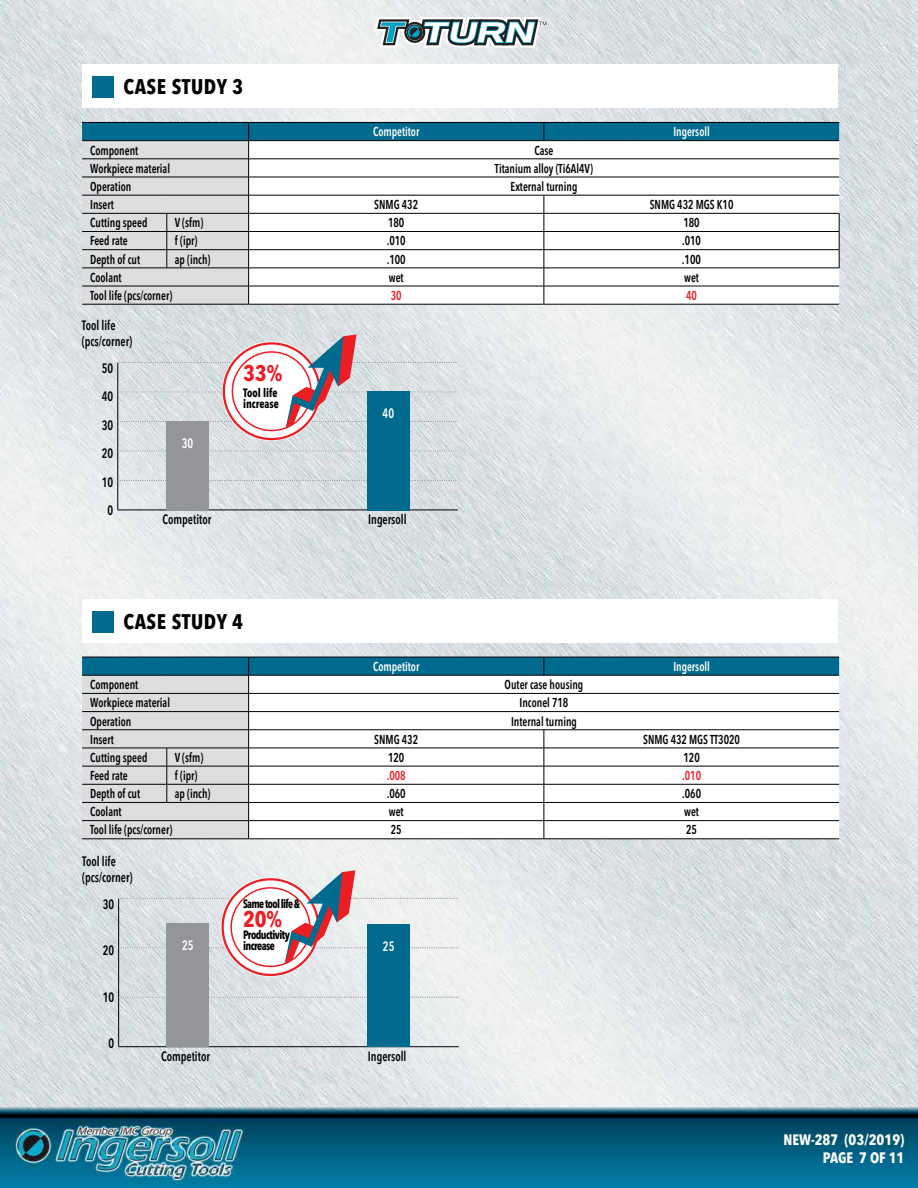
<style>
.page{position:relative;width:918px;height:1188px;background:#fff}
.page>*{position:absolute;margin:0;border:0;box-sizing:border-box;transform-origin:0 0}
.t1{font:700 condensed 22.5px "Avenir Next LT Pro";color:#ed1d24}
.t2{font:700 condensed 21px "Avenir Next LT Pro";letter-spacing:.025em;color:#000}
.t3{font:700 condensed 15px/18px "Avenir Next LT Pro";color:#fff;text-align:right}
.t4{font:600 condensed 13.5px/28.5px "Avenir Next LT Pro";color:#000;scale:.85 1}
.t5{font:600 condensed 13.5px "Avenir Next LT Pro";color:#fff;scale:.85 1}
.t6{font:600 condensed 12.75px "Avenir Next LT Pro";color:#000;scale:.85 1}
.t7{font:600 condensed 12.75px "Avenir Next LT Pro";color:#fff;scale:.85 1}
.t8{font:600 condensed 12.75px "Avenir Next LT Pro";color:#ed1d24;scale:.85 1}
.t9{font:700 condensed 12px/10.5px "Avenir Next LT Pro";letter-spacing:-.05em;color:#000;scale:.9 1}
.t10{font:700 condensed 12px/10.5px "Avenir Next LT Pro";color:#000;scale:.9 1}
.t11{font:700 condensed 12px "Avenir Next LT Pro";letter-spacing:-.05em;color:#000;scale:.88 1}
</style>
<div class="page">
<img style="left:0;top:0;width:918px;height:1188px">
<svg style="left:374px;top:17px;width:173px;height:31px"></svg>
<hr style="left:118px;top:421px;width:1px;height:30px;background:#000">
<hr style="left:118px;top:480px;width:1px;height:30px;background:#000">
<hr style="left:118px;top:510px;width:170px;height:1px;background:#000">
<hr style="left:288px;top:510px;width:170px;height:1px;background:#000">
<svg style="left:118px;top:451px;width:340px;height:30px;background:#d9dee2"></svg>
<div style="left:367px;top:392px;width:43px;height:119px;background:#006b8e"></div>
<div style="left:166px;top:421px;width:43px;height:90px;background:#939598"></div>
<svg style="left:222px;top:341px;width:99px;height:100px"></svg>
<svg style="left:118px;top:335px;width:340px;height:94px"></svg>
<hr style="left:118px;top:948px;width:1px;height:49px;background:#000">
<hr style="left:118px;top:997px;width:1px;height:49px;background:#000">
<hr style="left:118px;top:1046px;width:171px;height:1px;background:#000">
<hr style="left:289px;top:1046px;width:170px;height:1px;background:#000">
<svg style="left:119px;top:997px;width:340px;height:1px"></svg>
<div style="left:367px;top:924px;width:43px;height:123px;background:#006b8e"></div>
<div style="left:167px;top:923px;width:42px;height:124px;background:#939598"></div>
<svg style="left:221px;top:877px;width:99px;height:100px"></svg>
<svg style="left:118px;top:870px;width:341px;height:94px"></svg>
<div style="left:82px;top:65px;width:756px;height:43px;background:#fff"></div>
<div style="left:93px;top:77px;width:21px;height:21px;background:#006b8e"></div>
<svg style="left:82px;top:122px;width:758px;height:182px"></svg>
<hr style="left:82px;top:122px;width:85px;height:1px;background:#000">
<hr style="left:167px;top:122px;width:82px;height:1px;background:#000">
<hr style="left:249px;top:122px;width:295px;height:1px;background:#000">
<hr style="left:544px;top:122px;width:295px;height:1px;background:#000">
<hr style="left:82px;top:304px;width:85px;height:1px;background:#000">
<hr style="left:167px;top:304px;width:82px;height:1px;background:#000">
<hr style="left:249px;top:304px;width:295px;height:1px;background:#000">
<hr style="left:544px;top:304px;width:295px;height:1px;background:#000">
<hr style="left:82px;top:286px;width:85px;height:1px;background:#000">
<hr style="left:167px;top:286px;width:82px;height:1px;background:#000">
<div style="left:82px;top:599px;width:756px;height:44px;background:#fff"></div>
<div style="left:93px;top:611px;width:21px;height:22px;background:#006b8e"></div>
<svg style="left:82px;top:658px;width:757px;height:180px"></svg>
<hr style="left:82px;top:657px;width:85px;height:1px;background:#000">
<hr style="left:167px;top:657px;width:82px;height:1px;background:#000">
<hr style="left:249px;top:657px;width:295px;height:1px;background:#000">
<hr style="left:544px;top:657px;width:295px;height:1px;background:#000">
<hr style="left:82px;top:838px;width:85px;height:1px;background:#000">
<hr style="left:167px;top:838px;width:82px;height:1px;background:#000">
<hr style="left:249px;top:838px;width:295px;height:1px;background:#000">
<hr style="left:544px;top:838px;width:295px;height:1px;background:#000">
<hr style="left:82px;top:820px;width:85px;height:1px;background:#000">
<hr style="left:167px;top:820px;width:82px;height:1px;background:#000">
<h2 class="t2" style="left:124px;top:74px;width:121px">CASE STUDY 3</h2>
<p class="t7" style="left:373px;top:124px;width:56px">Competitor</p>
<p class="t7" style="left:673px;top:124px;width:45px">Ingersoll</p>
<p class="t6" style="left:90px;top:142px;width:58px">Component</p>
<p class="t6" style="left:535px;top:142px;width:24px">Case</p>
<p class="t6" style="left:90px;top:161px;width:96px">Workpiece material</p>
<p class="t6" style="left:495px;top:161px;width:117px">Titanium alloy (Ti6Al4V)</p>
<p class="t6" style="left:90px;top:179px;width:50px">Operation</p>
<p class="t6" style="left:511px;top:179px;width:80px">External turning</p>
<p class="t6" style="left:90px;top:197px;width:29px">Insert</p>
<p class="t6" style="left:374px;top:197px;width:53px">SNMG 432</p>
<p class="t6" style="left:650px;top:197px;width:100px">SNMG 432 MGS K10</p>
<p class="t6" style="left:90px;top:215px;width:69px">Cutting speed</p>
<p class="t6" style="left:175px;top:215px;width:35px">V (sfm)</p>
<p class="t6" style="left:388px;top:215px;width:21px">180</p>
<p class="t6" style="left:683px;top:215px;width:21px">180</p>
<p class="t6" style="left:90px;top:233px;width:46px">Feed rate</p>
<p class="t6" style="left:175px;top:233px;width:28px">f (ipr)</p>
<p class="t6" style="left:387px;top:233px;width:24px">.010</p>
<p class="t6" style="left:682px;top:233px;width:24px">.010</p>
<p class="t6" style="left:90px;top:251px;width:60px">Depth of cut</p>
<p class="t6" style="left:175px;top:251px;width:43px">ap (inch)</p>
<p class="t6" style="left:387px;top:251px;width:24px">.100</p>
<p class="t6" style="left:682px;top:251px;width:24px">.100</p>
<p class="t6" style="left:90px;top:270px;width:39px">Coolant</p>
<p class="t6" style="left:389px;top:270px;width:19px">wet</p>
<p class="t6" style="left:684px;top:270px;width:19px">wet</p>
<p class="t6" style="left:90px;top:288px;width:98px">Tool life (pcs/corner)</p>
<p class="t8" style="left:391px;top:288px;width:14px">30</p>
<p class="t8" style="left:686px;top:288px;width:14px">40</p>
<p class="t4" style="left:82px;top:317px;width:61px;line-height:16.2px">Tool life (pcs/corner)</p>
<p class="t4" style="left:102px;top:354px;width:15px;text-align:center">50<br>40<br>30<br>20<br>10<br>0</p>
<p class="t5" style="left:182px;top:435px;width:15px">30</p>
<h1 class="t1" style="left:243px;top:359px;width:41px">33%</h1>
<p class="t10" style="left:243px;top:388px;width:41px">Tool life increase</p>
<p class="t5" style="left:383px;top:405px;width:15px">40</p>
<p class="t4" style="left:163px;top:505px;width:59px">Competitor</p>
<p class="t4" style="left:368px;top:505px;width:47px">Ingersoll</p>
<h2 class="t2" style="left:124px;top:609px;width:121px">CASE STUDY 4</h2>
<p class="t7" style="left:373px;top:659px;width:56px">Competitor</p>
<p class="t7" style="left:673px;top:659px;width:45px">Ingersoll</p>
<p class="t6" style="left:90px;top:677px;width:58px">Component</p>
<p class="t6" style="left:505px;top:677px;width:94px">Outer case housing</p>
<p class="t6" style="left:90px;top:695px;width:96px">Workpiece material</p>
<p class="t6" style="left:520px;top:695px;width:59px">Inconel 718</p>
<p class="t6" style="left:90px;top:713px;width:50px">Operation</p>
<p class="t6" style="left:511px;top:713px;width:79px">Internal turning</p>
<p class="t6" style="left:90px;top:731px;width:29px">Insert</p>
<p class="t6" style="left:374px;top:731px;width:53px">SNMG 432</p>
<p class="t6" style="left:643px;top:731px;width:116px">SNMG 432 MGS TT3020</p>
<p class="t6" style="left:90px;top:750px;width:69px">Cutting speed</p>
<p class="t6" style="left:175px;top:750px;width:35px">V (sfm)</p>
<p class="t6" style="left:388px;top:750px;width:21px">120</p>
<p class="t6" style="left:683px;top:750px;width:21px">120</p>
<p class="t6" style="left:90px;top:768px;width:46px">Feed rate</p>
<p class="t6" style="left:175px;top:768px;width:28px">f (ipr)</p>
<p class="t8" style="left:387px;top:768px;width:24px">.008</p>
<p class="t8" style="left:682px;top:768px;width:24px">.010</p>
<p class="t6" style="left:90px;top:786px;width:60px">Depth of cut</p>
<p class="t6" style="left:175px;top:786px;width:43px">ap (inch)</p>
<p class="t6" style="left:387px;top:786px;width:24px">.060</p>
<p class="t6" style="left:682px;top:786px;width:24px">.060</p>
<p class="t6" style="left:90px;top:804px;width:39px">Coolant</p>
<p class="t6" style="left:389px;top:804px;width:19px">wet</p>
<p class="t6" style="left:684px;top:804px;width:19px">wet</p>
<p class="t6" style="left:90px;top:822px;width:98px">Tool life (pcs/corner)</p>
<p class="t6" style="left:391px;top:822px;width:14px">25</p>
<p class="t6" style="left:686px;top:822px;width:14px">25</p>
<p class="t4" style="left:82px;top:853px;width:61px;line-height:16.2px">Tool life (pcs/corner)</p>
<p class="t4" style="left:103px;top:889px;width:15px">30</p>
<p class="t4" style="left:103px;top:936px;width:15px">20</p>
<p class="t4" style="left:103px;top:982px;width:15px">10</p>
<p class="t4" style="left:108px;top:1029px;width:8px">0</p>
<p class="t11" style="left:243px;top:896px;width:67px">Same tool life &amp;</p>
<h1 class="t1" style="left:243px;top:906px;width:41px">20%</h1>
<p class="t9" style="left:243px;top:930px;width:54px">Productivity increase</p>
<p class="t5" style="left:182px;top:937px;width:15px">25</p>
<p class="t5" style="left:383px;top:938px;width:15px">25</p>
<p class="t4" style="left:161px;top:1042px;width:59px">Competitor</p>
<p class="t4" style="left:368px;top:1042px;width:47px">Ingersoll</p>
<p class="t3" style="left:783px;top:1131px;width:123px">NEW-287 (03/2019)<br>PAGE 7 OF 11</p>
</div>
